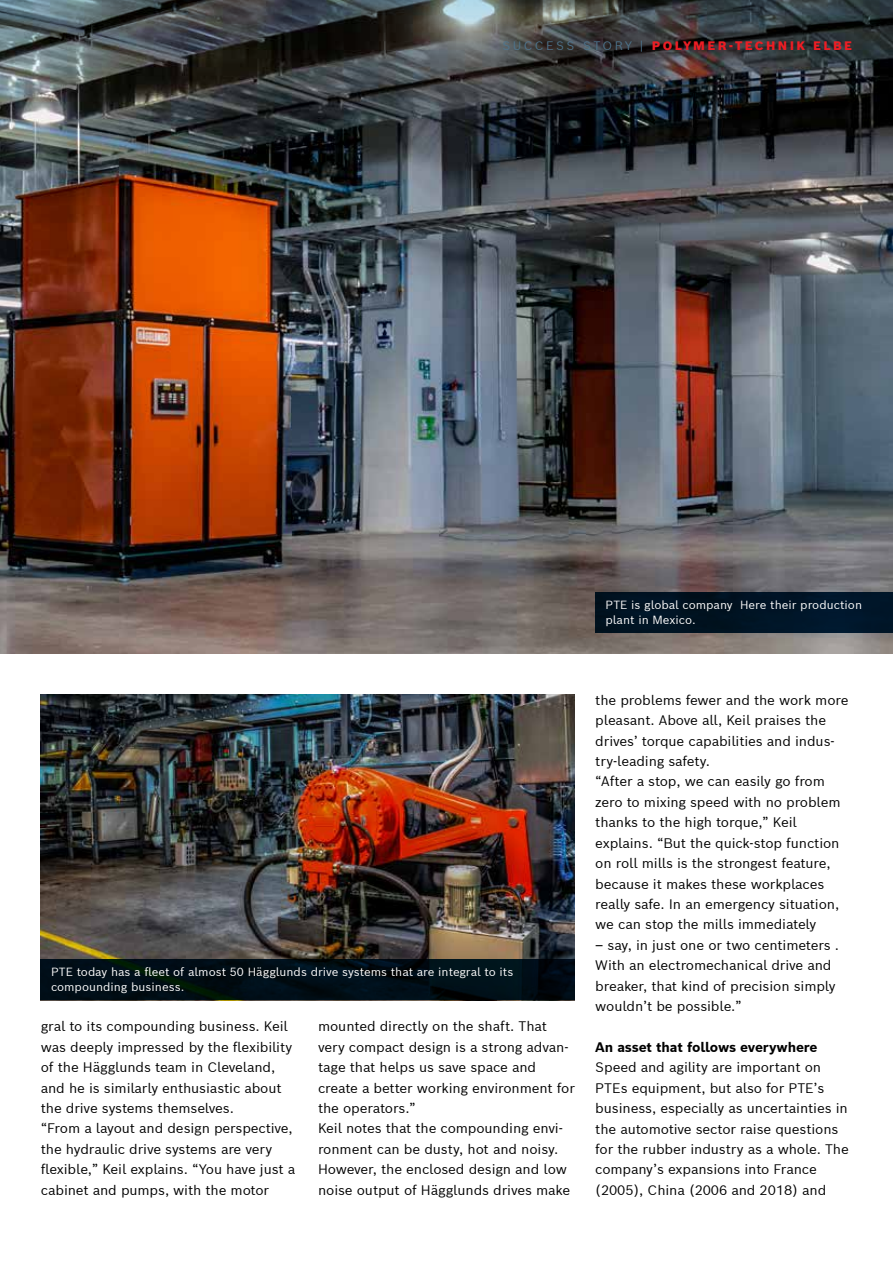
<style>
.page{position:relative;width:893px;height:1263px;background:#fff}
.page>*{position:absolute;margin:0;border:0;box-sizing:border-box;transform-origin:0 0}
.t1{font:13.5px/20.4px "Bosch Sans";letter-spacing:-.01em;color:#000}
.t2{font:700 13.5px "Bosch Sans";letter-spacing:-.01em;color:#000}
.t3{font:900 12px "Bosch Sans";letter-spacing:.2em;color:#ed1d24}
.t4{font:11.55px/15px "Bosch Sans";color:#fff}
.s1{font-weight:400;color:#4d748d}
</style>
<div class="page">
<img style="left:0;top:346px;width:893px;height:307px">
<img style="left:0;top:0;width:893px;height:346px">
<div style="left:595px;top:592px;width:298px;height:41px;background:#001425"></div>
<img style="left:41px;top:694px;width:534px;height:265px">
<svg style="left:41px;top:959px;width:534px;height:41px;background:#000e15"></svg>
<p class="t3" style="left:502px;top:38px;width:351px"><span class="s1">SUCCESS STORY |</span> POLYMER-TECHNIK ELBE</p>
<p class="t4" style="left:605px;top:597px;width:258px">PTE is global company Here their production plant in Mexico.</p>
<p class="t4" style="left:51px;top:964px;width:464px">PTE today has a fleet of almost 50 Hägglunds drive systems that are integral to its compounding business.</p>
<p class="t1" style="left:41px;top:1016px;width:256px">gral to its compounding business. Keil was deeply impressed by the flexibility of the Hägglunds team in Cleveland, and he is similarly enthusiastic about the drive systems themselves.<br>“From a layout and design perspective, the hydraulic drive systems are very flexible,” Keil explains. “You have just a cabinet and pumps, with the motor</p>
<p class="t1" style="left:318px;top:1016px;width:258px">mounted directly on the shaft. That very compact design is a strong advan&shy;tage that helps us save space and create a better working environment for the operators.”<br>Keil notes that the compounding envi&shy;ronment can be dusty, hot and noisy.<br>However, the enclosed design and low noise output of Hägglunds drives make</p>
<p class="t1" style="left:595px;top:689px;width:255px">the problems fewer and the work more pleasant. Above all, Keil praises the drives’ torque capabilities and indus&shy;try-leading safety.<br>“After a stop, we can easily go from zero to mixing speed with no problem thanks to the high torque,” Keil explains. “But the quick-stop function on roll mills is the strongest feature, because it makes these workplaces really safe. In an emergency situation, we can stop the mills immediately</p>
<p class="t1" style="left:595px;top:934px;width:245px">– say, in just one or two centimeters .<br>With an electromechanical drive and breaker, that kind of precision simply wouldn’t be possible.”</p>
<p class="t2" style="left:595px;top:1038px;width:224px">An asset that follows everywhere</p>
<p class="t1" style="left:595px;top:1057px;width:255px">Speed and agility are important on PTEs equipment, but also for PTE’s business, especially as uncertainties in the automotive sector raise questions for the rubber industry as a whole. The company’s expansions into France (2005), China (2006 and 2018) and</p>
</div>
